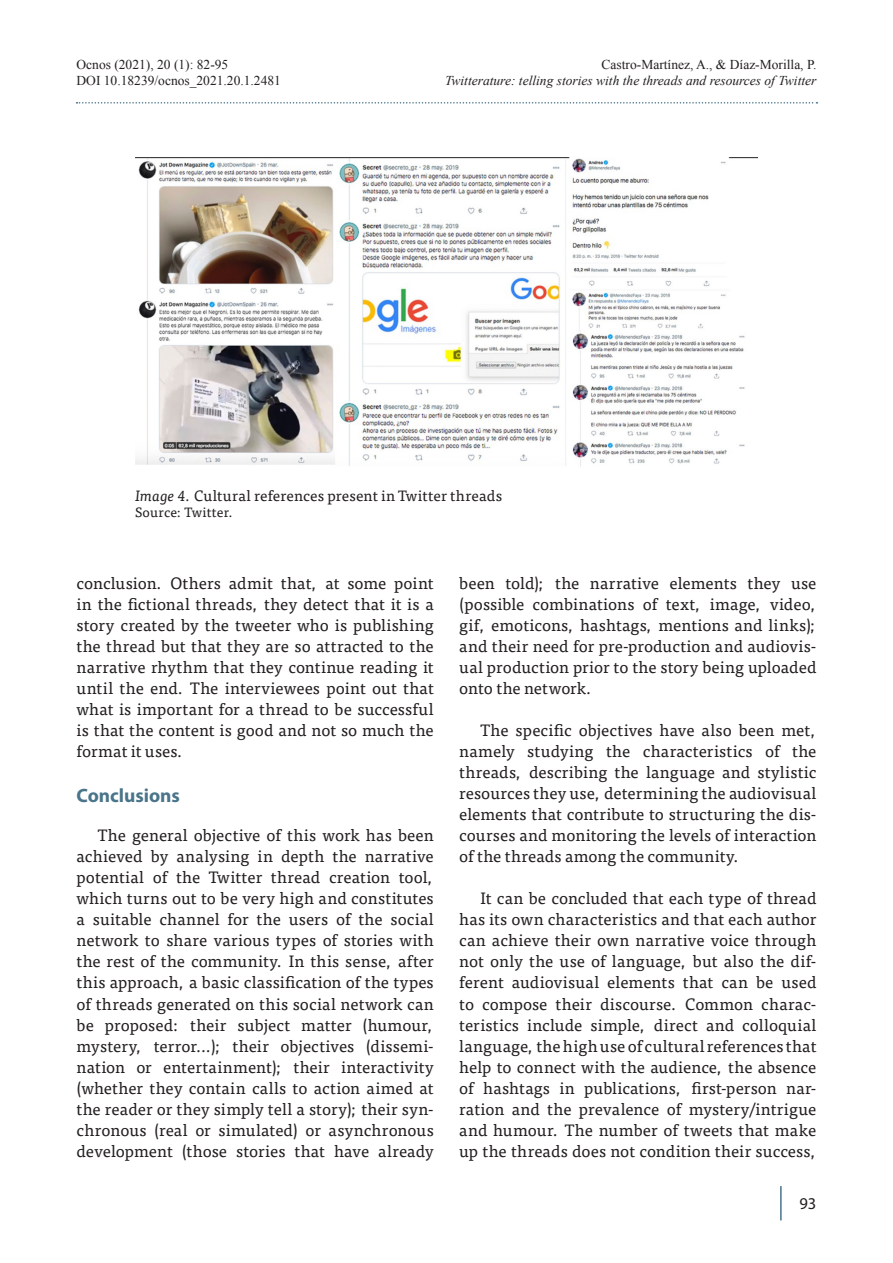
<style>
.page{position:relative;width:893px;height:1263px;background:#fff}
.page>*{position:absolute;margin:0;border:0;box-sizing:border-box;transform-origin:0 0}
.Apartado{font:700 19.35px "Myriad Pro";color:#49748a}
.Texto_corrido{font:16.5px/21px "Tisa Pro";color:#231f20;text-align:justify}
.t1{font:16.5px "Myriad Pro";color:#231f20}
.Título_figuras-graf{font:15px "Tisa Pro";letter-spacing:.01em;color:#231f20}
.t2{font:13.5px/16.2px "Times New Roman";color:#231f20}
.t3{font:italic 13.5px "Times New Roman";color:#231f20}
.Fuente_imagenes{font:13.5px "Tisa Pro";letter-spacing:.01em;color:#231f20}
.s1{font-style:italic}
</style>
<div class="page">
<svg style="left:77px;top:102px;width:740px;height:2px"></svg>
<hr style="left:780px;top:1187px;width:2px;height:33px;background:#49748a">
<img style="left:135px;top:157px;width:623px;height:310px">
<p class="t2" style="left:77px;top:56px;width:206px">Ocnos (2021), 20 (1): 82-95<br>DOI 10.18239/ocnos_2021.20.1.2481</p>
<p class="t2" style="left:602px;top:56px;width:216px">Castro-Martínez, A., &amp; Díaz-Morilla, P.</p>
<p class="t3" style="left:445px;top:71px;width:373px">Twitterature: telling stories with the threads and resources of Twitter</p>
<p class="Título_figuras-graf" style="left:135px;top:485px;width:369px"><span class="s1">Image 4.</span> Cultural references present in Twitter threads</p>
<p class="Fuente_imagenes" style="left:135px;top:503px;width:100px">Source: Twitter.</p>
<p class="Texto_corrido" style="left:77px;top:572px;width:359px">conclusion. Others admit that, at some point in the fictional threads, they detect that it is a story created by the tweeter who is publishing the thread but that they are so attracted to the narrative rhythm that they continue reading it until the end. The interviewees point out that what is important for a thread to be successful is that the content is good and not so much the format it uses.</p>
<h3 class="Apartado" style="left:77px;top:783px;width:105px">Conclusions</h3>
<p class="Texto_corrido" style="left:77px;top:824px;width:359px;text-indent:21px">The general objective of this work has been achieved by analysing in depth the narrative potential of the Twitter thread creation tool, which turns out to be very high and constitutes a suitable channel for the users of the social network to share various types of stories with the rest of the community. In this sense, after this approach, a basic classification of the types of threads generated on this social network can be proposed: their subject matter (humour, mystery, terror...); their objectives (dissemi&shy;nation or entertainment); their interactivity (whether they contain calls to action aimed at the reader or they simply tell a story); their syn&shy;chronous (real or simulated) or asynchronous development (those stories that have already</p>
<p class="Texto_corrido" style="left:459px;top:572px;width:359px">been told); the narrative elements they use (possible combinations of text, image, video, gif, emoticons, hashtags, mentions and links); and their need for pre-production and audiovis&shy;ual production prior to the story being uploaded onto the network.</p>
<p class="Texto_corrido" style="left:459px;top:719px;width:359px;text-indent:21px">The specific objectives have also been met, namely studying the characteristics of the threads, describing the language and stylistic resources they use, determining the audiovisual elements that contribute to structuring the dis&shy;courses and monitoring the levels of interaction of the threads among the community.</p>
<p class="Texto_corrido" style="left:459px;top:887px;width:359px;text-indent:21px">It can be concluded that each type of thread has its own characteristics and that each author can achieve their own narrative voice through not only the use of language, but also the dif&shy;ferent audiovisual elements that can be used to compose their discourse. Common charac&shy;teristics include simple, direct and colloquial language, the high use of cultural references that help to connect with the audience, the absence of hashtags in publications, first-person nar&shy;ration and the prevalence of mystery/intrigue and humour. The number of tweets that make up the threads does not condition their success,</p>
<p class="t1" style="left:799px;top:1194px;width:18px">93</p>
</div>
